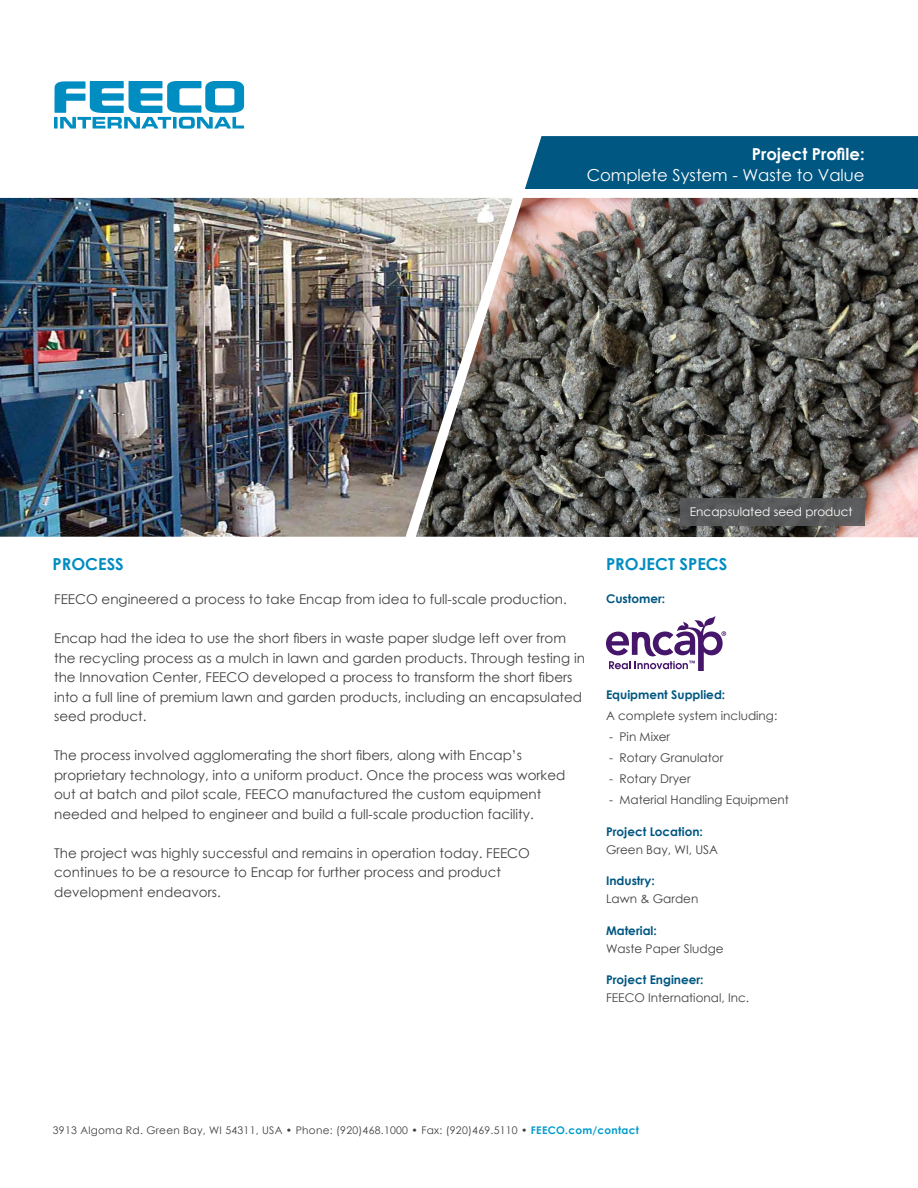
<style>
.page{position:relative;width:918px;height:1188px;background:#fff}
.page>*{position:absolute;margin:0;border:0;box-sizing:border-box;transform-origin:0 0}
.t1{font:16.5px "Century Gothic";color:#fff}
.t2{font:700 16.5px "Century Gothic";color:#008dc1}
.t3{font:700 16.5px "Century Gothic";color:#fff}
.t4{font:13.5px/19.5px "Century Gothic";color:#414042}
.t5{font:12px "Century Gothic";color:#414042}
.t6{font:700 12px "Century Gothic";color:#005781}
.t7{font:12px "Century Gothic";color:#fff}
.t8{font:10.5px "Century Gothic";letter-spacing:.025em;color:#414042}
.s1{font-weight:700;color:#009cca}
</style>
<div class="page">
<svg style="left:54px;top:81px;width:190px;height:48px"></svg>
<div style="left:525px;top:136px;width:393px;height:53px;background:#005781"></div>
<svg style="left:606px;top:616px;width:120px;height:55px"></svg>
<img style="left:513px;top:198px;width:405px;height:339px">
<img style="left:0;top:198px;width:513px;height:339px">
<div style="left:680px;top:499px;width:185px;height:27px;background:#58595b"></div>
<p class="t3" style="left:752px;top:142px;width:114px">Project Profile:</p>
<p class="t1" style="left:587px;top:164px;width:280px">Complete System - Waste to Value</p>
<p class="t7" style="left:690px;top:504px;width:164px">Encapsulated seed product</p>
<p class="t2" style="left:53px;top:551px;width:73px">PROCESS</p>
<p class="t2" style="left:606px;top:551px;width:123px">PROJECT SPECS</p>
<p class="t4" style="left:54px;top:589px;width:514px">FEECO engineered a process to take Encap from idea to full-scale production.</p>
<p class="t4" style="left:54px;top:628px;width:532px">Encap had the idea to use the short fibers in waste paper sludge left over from the recycling process as a mulch in lawn and garden products. Through testing in the Innovation Center, FEECO developed a process to transform the short fibers into a full line of premium lawn and garden products, including an encapsulated seed product.</p>
<p class="t4" style="left:54px;top:745px;width:513px">The process involved agglomerating the short fibers, along with Encap’s proprietary technology, into a uniform product. Once the process was worked out at batch and pilot scale, FEECO manufactured the custom equipment needed and helped to engineer and build a full-scale production facility.</p>
<p class="t4" style="left:54px;top:843px;width:477px">The project was highly successful and remains in operation today. FEECO continues to be a resource to Encap for further process and product development endeavors.</p>
<p class="t6" style="left:606px;top:590px;width:61px">Customer:</p>
<p class="t6" style="left:606px;top:686px;width:121px">Equipment Supplied:</p>
<p class="t5" style="left:606px;top:707px;width:173px">A complete system including:</p>
<p class="t5" style="left:609px;top:728px;width:63px">- Pin Mixer</p>
<p class="t5" style="left:609px;top:749px;width:116px">- Rotary Granulator</p>
<p class="t5" style="left:609px;top:770px;width:83px">- Rotary Dryer</p>
<p class="t5" style="left:609px;top:791px;width:181px">- Material Handling Equipment</p>
<p class="t6" style="left:606px;top:822px;width:98px">Project Location:</p>
<p class="t5" style="left:606px;top:841px;width:114px">Green Bay, WI, USA</p>
<p class="t6" style="left:606px;top:872px;width:50px">Industry:</p>
<p class="t5" style="left:606px;top:890px;width:94px">Lawn &amp; Garden</p>
<p class="t6" style="left:606px;top:921px;width:52px">Material:</p>
<p class="t5" style="left:606px;top:940px;width:119px">Waste Paper Sludge</p>
<p class="t6" style="left:606px;top:971px;width:99px">Project Engineer:</p>
<p class="t5" style="left:606px;top:989px;width:145px">FEECO International, Inc.</p>
<p class="t8" style="left:53px;top:1123px;width:588px">3913 Algoma Rd. Green Bay, WI 54311, USA • Phone: (920)468.1000 • Fax: (920)469.5110 • <span class="s1">FEECO.com/contact</span></p>
</div>
